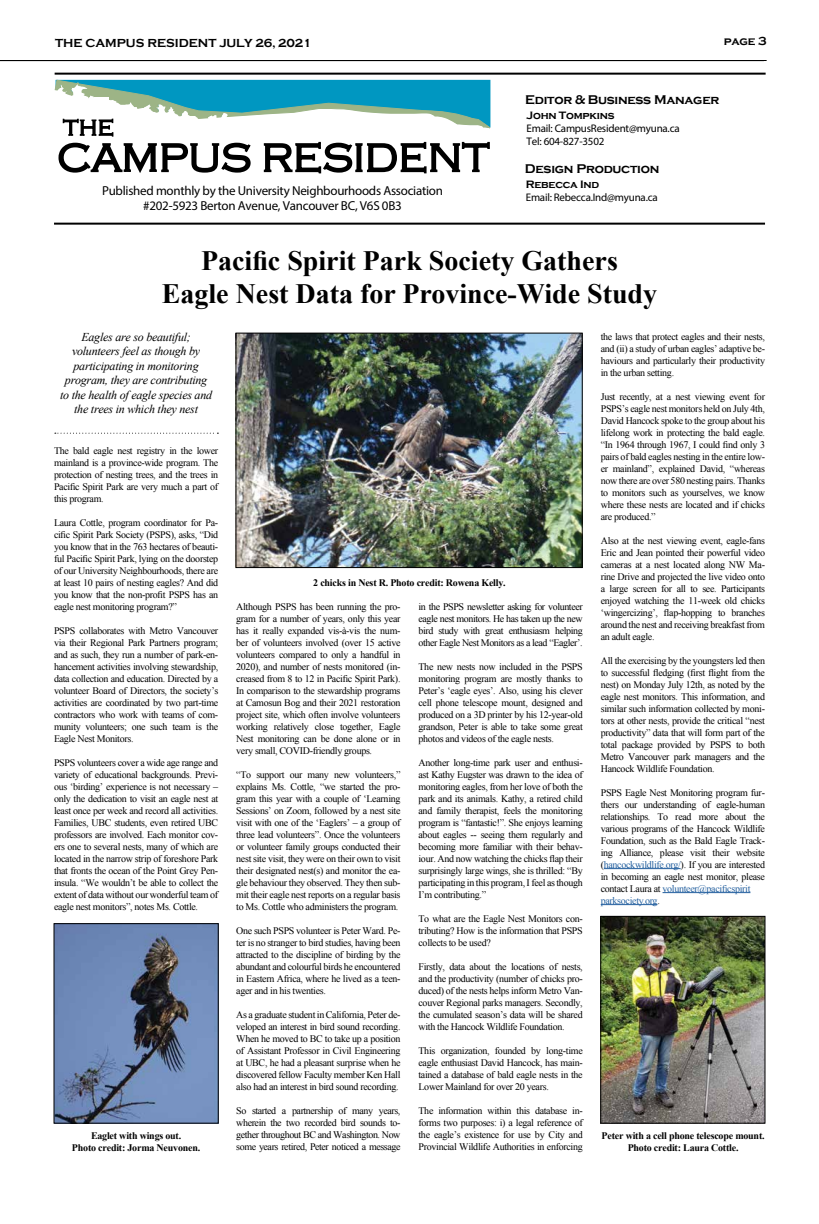
<style>
.page{position:relative;width:819px;height:1224px;background:#fff}
.page>*{position:absolute;margin:0;border:0;box-sizing:border-box;transform-origin:0 0}
.t1{font:700 28px/33.6px "Times New Roman";color:#000;text-align:center}
.t2{font:13px/15.6px "Myriad Pro";letter-spacing:-.02em;color:#000;text-align:center}
.t3{font:700 13px "Copperplate Gothic";letter-spacing:-.02em;color:#000}
.t4{font:italic 12px/14.4px "Times New Roman";letter-spacing:-.02em;color:#000;text-align:center}
.t5{font:700 12px "Copperplate Gothic";color:#000}
.t6{font:11px/13.2px "Myriad Pro";letter-spacing:-.02em;color:#000}
.t7{font:700 11px "Copperplate Gothic";letter-spacing:-.02em;color:#000}
.t8{font:10px/12px "Times New Roman";letter-spacing:-.03em;color:#000;text-align:justify}
.t9{font:700 10px/12px "Times New Roman";letter-spacing:-.02em;color:#000;text-align:center}
.s1{color:#215e9e}
</style>
<div class="page">
<hr style="left:0;top:60px;width:767px;height:1px;background:#000">
<hr style="left:54px;top:223px;width:711px;height:2px;background:#000">
<hr style="left:55px;top:73px;width:711px;height:2px;background:#000">
<svg style="left:54px;top:79px;width:437px;height:95px"></svg>
<svg style="left:55px;top:433px;width:163px;height:1px"></svg>
<hr style="left:604px;top:868px;width:77px;height:1px;background:#215e9e">
<hr style="left:663px;top:892px;width:87px;height:1px;background:#215e9e">
<hr style="left:601px;top:904px;width:56px;height:1px;background:#215e9e">
<img style="left:602px;top:918px;width:162px;height:204px">
<div style="left:600px;top:916px;width:166px;height:208px;border:1px solid #000"></div>
<img style="left:56px;top:925px;width:161px;height:197px">
<div style="left:54px;top:923px;width:165px;height:201px;border:1px solid #000"></div>
<img style="left:237px;top:335px;width:344px;height:231px">
<div style="left:235px;top:333px;width:348px;height:235px;border:1px solid #000"></div>
<p class="t5" style="left:55px;top:37px;width:258px">THE CAMPUS RESIDENT JULY 26, 2021</p>
<h2 class="t2" style="left:102px;top:182px;width:342px">Published monthly by the University Neighbourhoods Association #202-5923 Berton Avenue, Vancouver BC, V6S 0B3</h2>
<p class="t5" style="left:724px;top:35px;width:44px">page 3</p>
<h2 class="t3" style="left:525px;top:93px;width:196px">Editor &amp; Business Manager</h2>
<p class="t7" style="left:527px;top:109px;width:89px">John Tompkins</p>
<p class="t6" style="left:527px;top:122px;width:155px">Email: CampusResident@myuna.ca<br>Tel: 604-827-3502</p>
<h2 class="t3" style="left:525px;top:162px;width:136px">Design Production</h2>
<p class="t7" style="left:526px;top:178px;width:75px">Rebecca Ind</p>
<p class="t6" style="left:526px;top:191px;width:133px">Email: Rebecca.Ind@myuna.ca</p>
<h1 class="t1" style="left:162px;top:243px;width:497px">Pacific Spirit Park Society Gathers<br>Eagle Nest Data for Province-Wide Study</h1>
<p class="t4" style="left:60px;top:329px;width:154px">Eagles are so beautiful; volunteers feel as though by participating in monitoring program, they are contributing to the health of eagle species and the trees in which they nest</p>
<p class="t8" style="left:54px;top:445px;width:166px">The bald eagle nest registry in the lower mainland is a province-wide program. The protection of nesting trees, and the trees in Pacific Spirit Park are very much a part of this program.</p>
<p class="t8" style="left:54px;top:517px;width:166px">Laura Cottle, program coordinator for Pa&shy;cific Spirit Park Society (PSPS), asks, “Did you know that in the 763 hectares of beauti&shy;ful Pacific Spirit Park, lying on the doorstep of our University Neighbourhoods, there are at least 10 pairs of nesting eagles? And did you know that the non-profit PSPS has an eagle nest monitoring program?”</p>
<p class="t8" style="left:54px;top:625px;width:166px">PSPS collaborates with Metro Vancouver via their Regional Park Partners program; and as such, they run a number of park-en&shy;hancement activities involving stewardship, data collection and education. Directed by a volunteer Board of Directors, the society’s activities are coordinated by two part-time contractors who work with teams of com&shy;munity volunteers; one such team is the Eagle Nest Monitors.</p>
<p class="t8" style="left:54px;top:757px;width:166px">PSPS volunteers cover a wide age range and variety of educational backgrounds. Previ&shy;ous ‘birding’ experience is not necessary – only the dedication to visit an eagle nest at least once per week and record all activities.<br>Families, UBC students, even retired UBC professors are involved. Each monitor cov&shy;ers one to several nests, many of which are located in the narrow strip of foreshore Park that fronts the ocean of the Point Grey Pen&shy;insula. “We wouldn’t be able to collect the extent of data without our wonderful team of eagle nest monitors”, notes Ms. Cottle.</p>
<p class="t8" style="left:601px;top:330px;width:166px">the laws that protect eagles and their nests, and (ii) a study of urban eagles’ adaptive be&shy;haviours and particularly their productivity in the urban setting.</p>
<p class="t8" style="left:601px;top:390px;width:166px">Just recently, at a nest viewing event for PSPS’s eagle nest monitors held on July 4th, David Hancock spoke to the group about his lifelong work in protecting the bald eagle. “In 1964 through 1967, I could find only 3 pairs of bald eagles nesting in the entire low&shy;er mainland”, explained David, “whereas now there are over 580 nesting pairs. Thanks to monitors such as yourselves, we know where these nests are located and if chicks are produced.”</p>
<p class="t8" style="left:601px;top:534px;width:166px">Also at the nest viewing event, eagle-fans Eric and Jean pointed their powerful video cameras at a nest located along NW Ma&shy;rine Drive and projected the live video onto a large screen for all to see. Participants enjoyed watching the 11-week old chicks ‘wingercizing’, flap-hopping to branches around the nest and receiving breakfast from an adult eagle.</p>
<p class="t8" style="left:601px;top:654px;width:166px">All the exercising by the youngsters led then to successful fledging (first flight from the nest) on Monday July 12th, as noted by the eagle nest monitors. This information, and similar such information collected by moni&shy;tors at other nests, provide the critical “nest productivity” data that will form part of the total package provided by PSPS to both Metro Vancouver park managers and the Hancock Wildlife Foundation.</p>
<p class="t8" style="left:601px;top:786px;width:166px;text-align:left">PSPS Eagle Nest Monitoring program fur&shy;thers our understanding of eagle-human relationships. To read more about the various programs of the Hancock Wildlife Foundation, such as the Bald Eagle Track&shy;ing Alliance, please visit their website (<span class="s1">hancockwildlife.org/</span>). If you are interested in becoming an eagle nest monitor, please contact Laura at <span class="s1">volunteer@pacificspirit parksociety.org</span>.</p>
<p class="t9" style="left:313px;top:577px;width:194px">2 chicks in Nest R. Photo credit: Rowena Kelly.</p>
<p class="t8" style="left:236px;top:601px;width:166px">Although PSPS has been running the pro&shy;gram for a number of years, only this year has it really expanded vis-à-vis the num&shy;ber of volunteers involved (over 15 active volunteers compared to only a handful in 2020), and number of nests monitored (in&shy;creased from 8 to 12 in Pacific Spirit Park).<br>In comparison to the stewardship programs at Camosun Bog and their 2021 restoration project site, which often involve volunteers working relatively close together, Eagle Nest monitoring can be done alone or in very small, COVID-friendly groups.</p>
<p class="t8" style="left:236px;top:769px;width:166px">“To support our many new volunteers,” explains Ms. Cottle, “we started the pro&shy;gram this year with a couple of ‘Learning Sessions’ on Zoom, followed by a nest site visit with one of the ‘Eaglers’ – a group of three lead volunteers”. Once the volunteers or volunteer family groups conducted their nest site visit, they were on their own to visit their designated nest(s) and monitor the ea&shy;gle behaviour they observed. They then sub&shy;mit their eagle nest reports on a regular basis to Ms. Cottle who administers the program.</p>
<p class="t8" style="left:236px;top:925px;width:166px">One such PSPS volunteer is Peter Ward. Pe&shy;ter is no stranger to bird studies, having been attracted to the discipline of birding by the abundant and colourful birds he encountered in Eastern Africa, where he lived as a teen&shy;ager and in his twenties.</p>
<p class="t8" style="left:236px;top:1009px;width:166px">As a graduate student in California, Peter de&shy;veloped an interest in bird sound recording.<br>When he moved to BC to take up a position of Assistant Professor in Civil Engineering at UBC, he had a pleasant surprise when he discovered fellow Faculty member Ken Hall also had an interest in bird sound recording.</p>
<p class="t8" style="left:236px;top:1105px;width:166px">So started a partnership of many years, wherein the two recorded bird sounds to&shy;gether throughout BC and Washington. Now some years retired, Peter noticed a message</p>
<p class="t8" style="left:418px;top:601px;width:166px">in the PSPS newsletter asking for volunteer eagle nest monitors. He has taken up the new bird study with great enthusiasm helping other Eagle Nest Monitors as a lead “Eagler’.</p>
<p class="t8" style="left:418px;top:661px;width:166px">The new nests now included in the PSPS monitoring program are mostly thanks to Peter’s ‘eagle eyes’. Also, using his clever cell phone telescope mount, designed and produced on a 3D printer by his 12-year-old grandson, Peter is able to take some great photos and videos of the eagle nests.</p>
<p class="t8" style="left:418px;top:757px;width:166px">Another long-time park user and enthusi&shy;ast Kathy Eugster was drawn to the idea of monitoring eagles, from her love of both the park and its animals. Kathy, a retired child and family therapist, feels the monitoring program is “fantastic!”. She enjoys learning about eagles -- seeing them regularly and becoming more familiar with their behav&shy;iour. And now watching the chicks flap their surprisingly large wings, she is thrilled: “By participating in this program, I feel as though I’m contributing.”</p>
<p class="t8" style="left:418px;top:913px;width:166px">To what are the Eagle Nest Monitors con&shy;tributing? How is the information that PSPS collects to be used?</p>
<p class="t8" style="left:418px;top:961px;width:166px">Firstly, data about the locations of nests, and the productivity (number of chicks pro&shy;duced) of the nests helps inform Metro Van&shy;couver Regional parks managers. Secondly, the cumulated season’s data will be shared with the Hancock Wildlife Foundation.</p>
<p class="t8" style="left:418px;top:1045px;width:166px">This organization, founded by long-time eagle enthusiast David Hancock, has main&shy;tained a database of bald eagle nests in the Lower Mainland for over 20 years.</p>
<p class="t8" style="left:418px;top:1105px;width:166px">The information within this database in&shy;forms two purposes: i) a legal reference of the eagle’s existence for use by City and Provincial Wildlife Authorities in enforcing</p>
<p class="t9" style="left:602px;top:1129px;width:165px">Peter with a cell phone telescope mount.<br>Photo credit: Laura Cottle.</p>
<p class="t9" style="left:72px;top:1130px;width:130px">Eaglet with wings out.<br>Photo credit: Jorma Neuvonen.</p>
</div>
